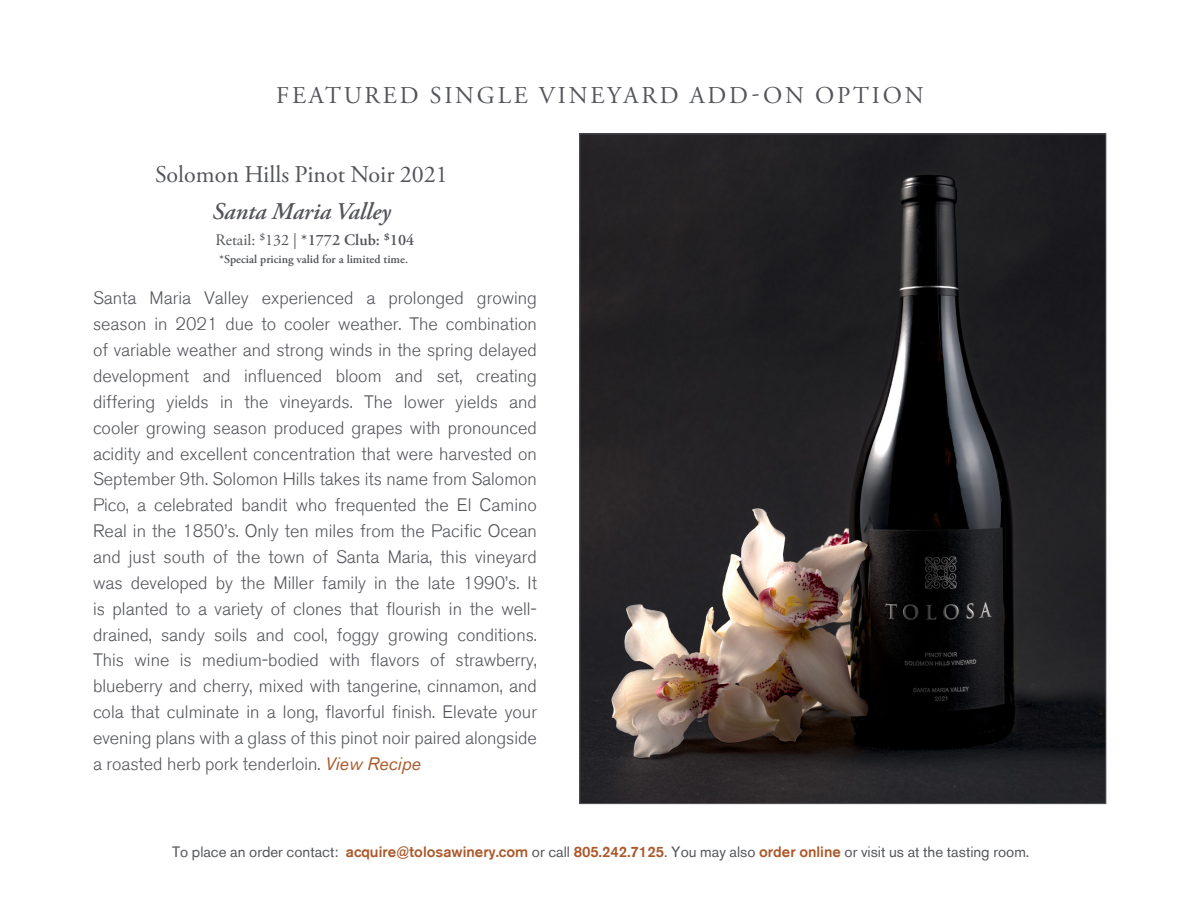
<style>
.page{position:relative;width:1200px;height:900px;background:#fff}
.page>*{position:absolute;margin:0;border:0;box-sizing:border-box;transform-origin:0 0}
.Serif_Kern_Head{font:24.15px "Adobe Garamond Pro";letter-spacing:.115em;color:#54555a}
.Head_1{font:24px "Adobe Garamond Pro";color:#54555a}
.Head_1-2{font:italic 600 24px "Adobe Garamond Pro";color:#54555a}
.Head_1-3{font:300 18px/25.8px "Akzidenz Grotesk BE";color:#54555a;text-align:justify}
.Head_1-4{font:600 15.9px "Adobe Garamond Pro";color:#54555a}
.Text_San_light{font:15px "Akzidenz Grotesk BE";color:#54555a}
.Head_1-5{font:600 12px "Adobe Garamond Pro";color:#54555a}
.s1{font-weight:400}
.s2{font-weight:400;font-style:italic;color:#ab592a}
.s3{font-weight:500;color:#ab592a}
</style>
<div class="page">
<img style="left:581px;top:136px;width:523px;height:666px">
<p class="Serif_Kern_Head" style="left:276px;top:81px;width:649px">FEATURED SINGLE VINEYARD ADD-ON OPTION</p>
<p class="Head_1" style="left:155px;top:160px;width:294px">Solomon Hills Pinot Noir 2021</p>
<p class="Head_1-2" style="left:212px;top:198px;width:180px">Santa Maria Valley</p>
<p class="Head_1-4" style="left:216px;top:230px;width:200px"><span class="s1">Retail: $132 |</span> *1772 Club: $104</p>
<p class="Head_1-5" style="left:219px;top:253px;width:190px">*Special pricing valid for a limited time.</p>
<p class="Head_1-3" style="left:93px;top:286px;width:446px">Santa Maria Valley experienced a prolonged growing season in 2021 due to cooler weather. The combination of variable weather and strong winds in the spring delayed development and influenced bloom and set, creating differing yields in the vineyards. The lower yields and cooler growing season produced grapes with pronounced acidity and excellent concentration that were harvested on September 9th. Solomon Hills takes its name from Salomon Pico, a celebrated bandit who frequented the El Camino Real in the 1850’s. Only ten miles from the Pacific Ocean and just south of the town of Santa Maria, this vineyard was developed by the Miller family in the late 1990’s. It is planted to a variety of clones that flourish in the well&shy;drained, sandy soils and cool, foggy growing conditions.<br>This wine is medium-bodied with flavors of strawberry, blueberry and cherry, mixed with tangerine, cinnamon, and cola that culminate in a long, flavorful finish. Elevate your evening plans with a glass of this pinot noir paired alongside a roasted herb pork tenderloin. <span class="s2">View Recipe</span></p>
<p class="Text_San_light" style="left:172px;top:843px;width:859px">To place an order contact: <span class="s3">acquire@tolosawinery.com</span> or call <span class="s3">805.242.7125</span>. You may also <span class="s3">order online</span> or visit us at the tasting room.</p>
</div>
